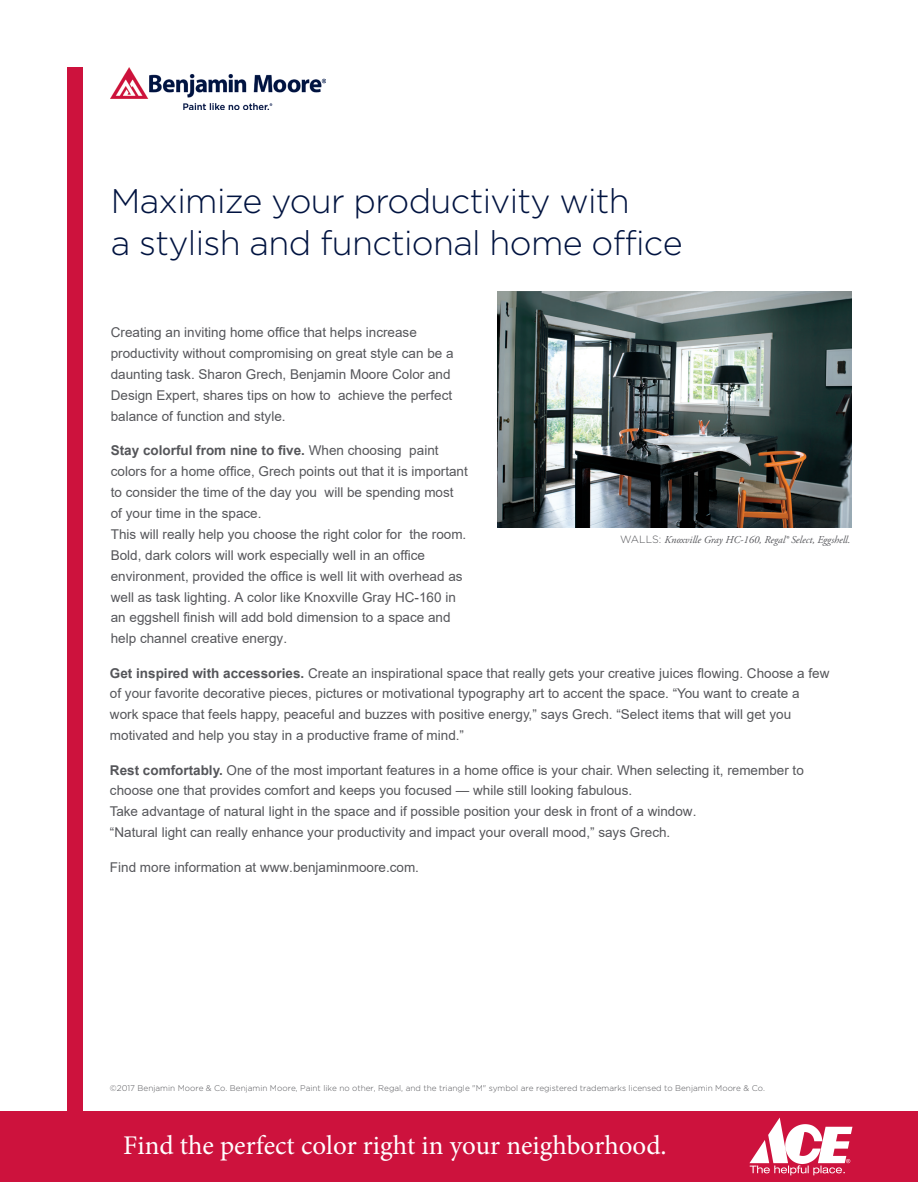
<style>
.page{position:relative;width:918px;height:1188px;background:#fff}
.page>*{position:absolute;margin:0;border:0;box-sizing:border-box;transform-origin:0 0}
.t1{font:300 34.2px/41.7px "Gotham";letter-spacing:-.02em;color:#001340}
.t2{font:27px "Minion Pro";color:#fff}
.Body_Copy{font:13.5px/20.9px "Arial";color:#55565a}
.Body_Copy-2{font:italic 10.5px "Adobe Garamond Pro";color:#55565a}
.t3{font:300 8.25px "Gotham";color:#55565a}
.s1{font-weight:700}
.s2{font-family:"Gotham";font-weight:300;font-style:normal}
</style>
<div class="page">
<div style="left:68px;top:68px;width:15px;height:1064px;background:#cd123d"></div>
<img style="left:111px;top:68px;width:215px;height:42px">
<img style="left:497px;top:292px;width:354px;height:235px">
<div style="left:0;top:1112px;width:918px;height:70px;background:#cd123d"></div>
<img style="left:749px;top:1117px;width:104px;height:59px">
<p class="t1" style="left:111px;top:179px;width:573px">Maximize your productivity with<br>a stylish and functional home office</p>
<p class="Body_Copy" style="left:111px;top:321px;width:344px">Creating an inviting home office that helps increase productivity without compromising on great style can be a daunting task. Sharon Grech, Benjamin Moore Color and Design Expert, shares tips on how to achieve the perfect balance of function and style.</p>
<p class="Body_Copy" style="left:111px;top:440px;width:359px"><span class="s1">Stay colorful from nine to five.</span> When choosing paint colors for a home office, Grech points out that it is important to consider the time of the day you will be spending most of your time in the space.<br>This will really help you choose the right color for the room.<br>Bold, dark colors will work especially well in an office environment, provided the office is well lit with overhead as well as task lighting. A color like Knoxville Gray HC-160 in an eggshell finish will add bold dimension to a space and help channel creative energy.</p>
<p class="Body_Copy" style="left:110px;top:662px;width:721px"><span class="s1">Get inspired with accessories.</span> Create an inspirational space that really gets your creative juices flowing. Choose a few of your favorite decorative pieces, pictures or motivational typography art to accent the space. “You want to create a work space that feels happy, peaceful and buzzes with positive energy,” says Grech. “Select items that will get you motivated and help you stay in a productive frame of mind.”</p>
<p class="Body_Copy" style="left:110px;top:759px;width:695px"><span class="s1">Rest comfortably.</span> One of the most important features in a home office is your chair. When selecting it, remember to choose one that provides comfort and keeps you focused — while still looking fabulous.<br>Take advantage of natural light in the space and if possible position your desk in front of a window.<br>“Natural light can really enhance your productivity and impact your overall mood,” says Grech.</p>
<p class="Body_Copy" style="left:110px;top:857px;width:311px">Find more information at www.benjaminmoore.com.</p>
<p class="Body_Copy-2" style="left:620px;top:533px;width:232px"><span class="s2">WALLS:</span> Knoxville Gray HC-160, Regal® Select, Eggshell.</p>
<p class="t3" style="left:110px;top:1083px;width:657px">©2017 Benjamin Moore &amp; Co. Benjamin Moore, Paint like no other, Regal, and the triangle "M" symbol are registered trademarks licensed to Benjamin Moore &amp; Co.</p>
<h2 class="t2" style="left:123px;top:1128px;width:545px">Find the perfect color right in your neighborhood.</h2>
</div>
